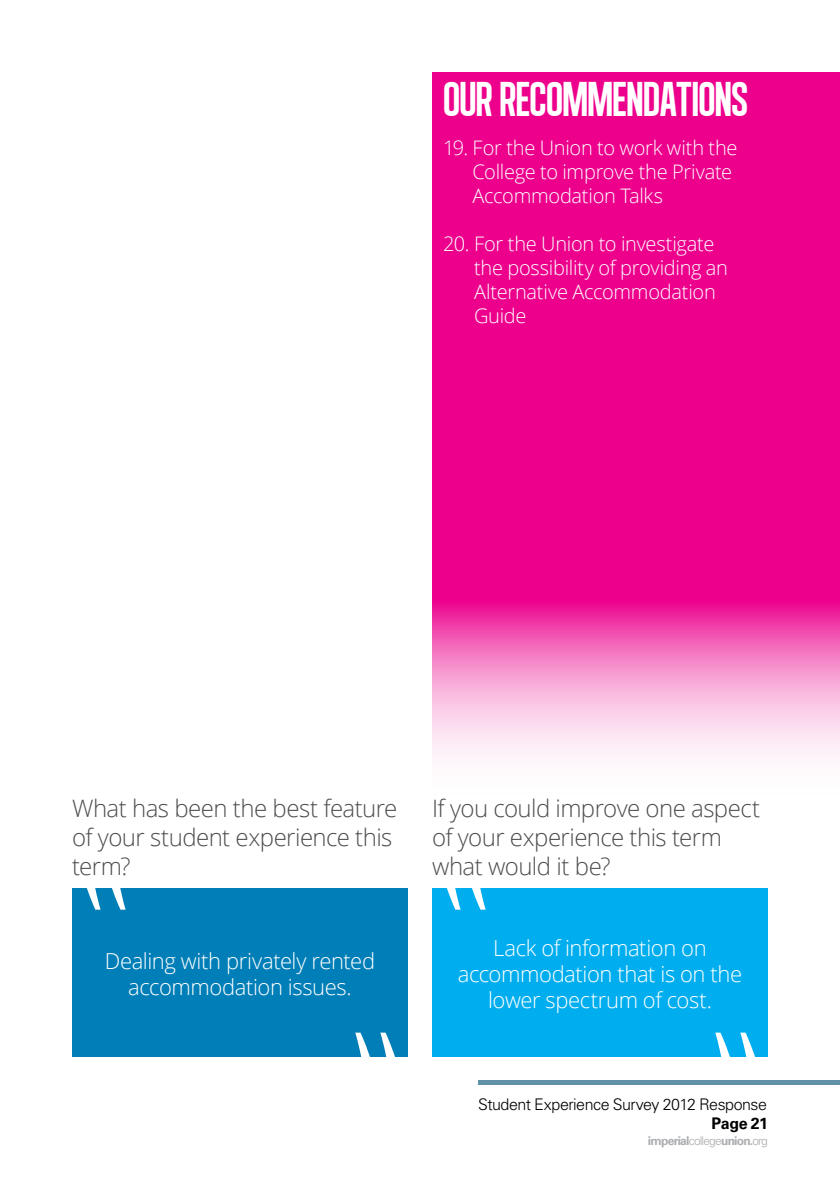
<style>
.page{position:relative;width:840px;height:1191px;background:#fff}
.page>*{position:absolute;margin:0;border:0;box-sizing:border-box;transform-origin:0 0}
.t1{font:49.8px "Algre Sans NC";letter-spacing:-.015em;color:#fff}
.t2{font:300 24px/28.8px "Open Sans";letter-spacing:-.025em;color:#4d4d4f}
.t3{font:300 22px/26.4px "Open Sans";letter-spacing:-.02em;color:#fff;text-align:center}
.t4{font:300 20px/24px "Open Sans";letter-spacing:-.015em;color:#fff}
.t5{font:300 16px "Univers LT";letter-spacing:-.03em;color:#000}
.t6{font:700 16px "Univers LT";letter-spacing:-.03em;color:#000}
.t7{font:700 12px "Univers LT";letter-spacing:-.06em;color:#abadb0}
.s1{font-weight:300}
</style>
<div class="page">
<hr style="left:478px;top:1080px;width:361px;height:4px;background:#6191a6">
<div style="left:432px;top:72px;width:407px;height:735px;background:#ec008c"></div>
<svg style="left:432px;top:605px;width:407px;height:202px"></svg>
<div style="left:72px;top:888px;width:336px;height:168px;background:#007eb7"></div>
<div style="left:432px;top:888px;width:335px;height:168px;background:#00aeef"></div>
<svg style="left:355px;top:1056px;width:44px;height:1px"></svg>
<svg style="left:714px;top:1056px;width:44px;height:1px"></svg>
<h1 class="t1" style="left:443px;top:72px;width:307px">OUR RECOMMENDATIONS</h1>
<p class="t4" style="left:472px;top:135px;width:266px;text-indent:-29px">19. For the Union to work with the<br>College to improve the Private<br>Accommodation Talks</p>
<p class="t4" style="left:474px;top:231px;width:255px;text-indent:-31px">20. For the Union to investigate the possibility of providing an<br>Alternative Accommodation<br>Guide</p>
<p class="t2" style="left:72px;top:793px;width:326px">What has been the best feature of your student experience this term?</p>
<p class="t2" style="left:432px;top:793px;width:329px">If you could improve one aspect of your experience this term what would it be?</p>
<p class="t3" style="left:105px;top:947px;width:271px">Dealing with privately rented accommodation issues.</p>
<p class="t3" style="left:457px;top:933px;width:286px">Lack of information on accommodation that is on the</p>
<p class="t3" style="left:488px;top:986px;width:225px">lower spectrum of cost.</p>
<p class="t5" style="left:478px;top:1094px;width:290px">Student Experience Survey 2012 Response</p>
<p class="t6" style="left:711px;top:1113px;width:58px">Page 21</p>
<p class="t7" style="left:647px;top:1133px;width:121px">imperial<span class="s1">college</span>union.<span class="s1">org</span></p>
</div>
